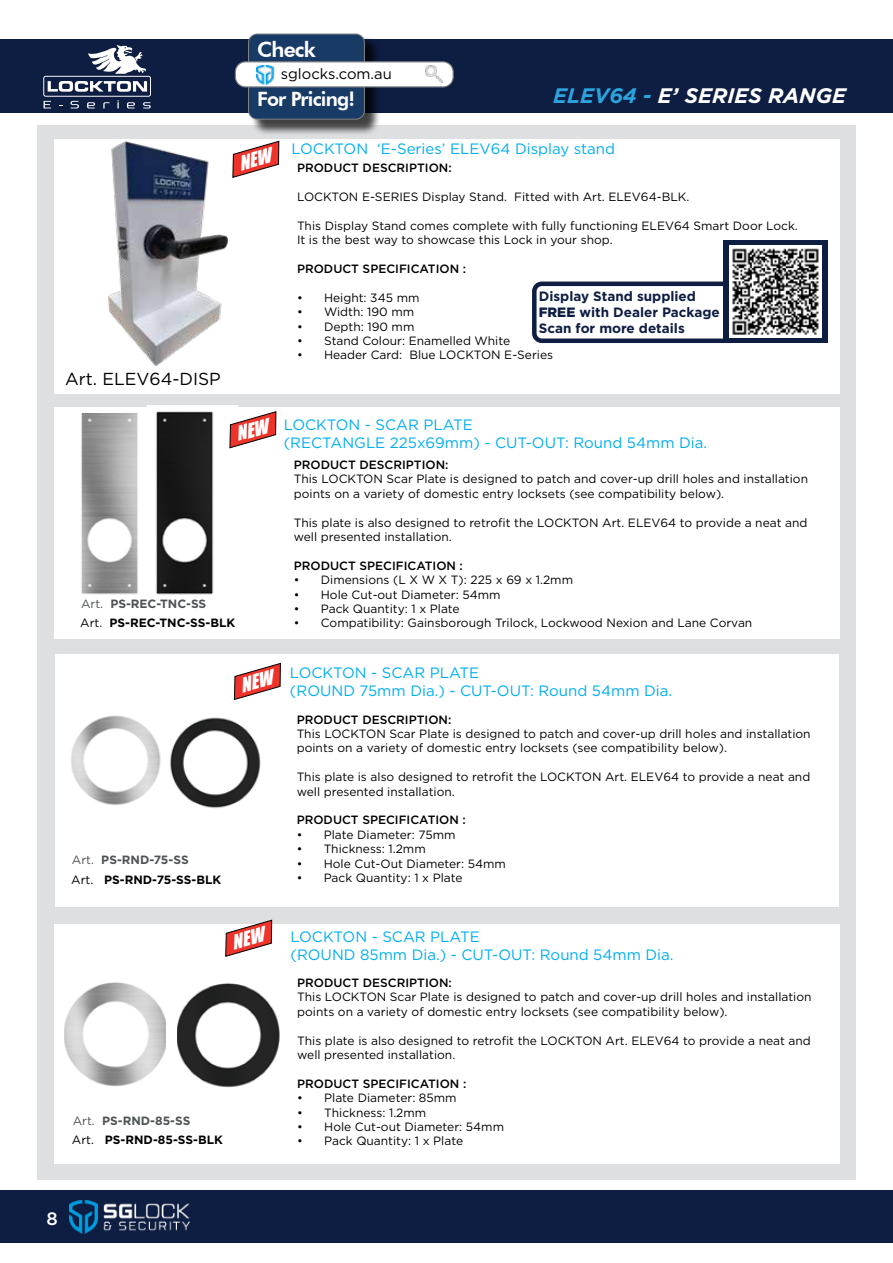
<style>
.page{position:relative;width:893px;height:1263px;background:#fff}
.page>*{position:absolute;margin:0;border:0;box-sizing:border-box;transform-origin:0 0}
.t1{font:italic 700 21px "Gotham";color:#fff}
.t2{font:800 21px "Futura BT";letter-spacing:-.04em;color:#fff}
.t3{font:800 19.8px "Futura BT";letter-spacing:-.04em;color:#fff}
.t4{font:500 18px "Gotham";color:#fff}
.t5{font:17.4px "Gotham";color:#000}
.t6{font:15px/18px "Gotham";color:#00aeef}
.t7{font:14.7px "Gotham";color:#000}
.t8{font:700 13.5px/16.2px "Gotham";color:#0e1d42}
.t9{font:12px/14.4px "Gotham";color:#000}
.t10{font:500 12px "Gotham";color:#000}
.t11{font:700 12px/19.4px "Gotham";color:#000}
.t12{font:700 12px "Gotham";color:#4f5355}
.s1{font-weight:400}
.s2{font-weight:400;color:#4f5355}
.s3{color:#4f5355}
.s4{color:#2ba4dd}
.s5{font-weight:900}
</style>
<div class="page">
<div style="left:0;top:39px;width:893px;height:74px;background:#0e1d42"></div>
<svg style="left:43px;top:45px;width:108px;height:63px"></svg>
<div style="left:38px;top:125px;width:818px;height:1054px;background:#dedfe0"></div>
<div style="left:54px;top:407px;width:785px;height:232px;background:#fff"></div>
<img style="left:81px;top:413px;width:57px;height:182px">
<div style="left:54px;top:139px;width:785px;height:255px;background:#fff"></div>
<div style="left:54px;top:924px;width:785px;height:239px;background:#fff"></div>
<div style="left:55px;top:654px;width:784px;height:253px;background:#fff"></div>
<img style="left:108px;top:142px;width:120px;height:224px">
<img style="left:148px;top:405px;width:90px;height:190px">
<img style="left:71px;top:715px;width:90px;height:90px">
<img style="left:170px;top:717px;width:91px;height:91px">
<img style="left:64px;top:982px;width:101px;height:104px">
<img style="left:178px;top:983px;width:101px;height:105px">
<div style="left:0;top:1190px;width:893px;height:53px;background:#0e1d42"></div>
<div style="left:723px;top:241px;width:104px;height:102px;background:#0e1d42"></div>
<svg style="left:532px;top:281px;width:191px;height:62px"></svg>
<img style="left:729px;top:246px;width:92px;height:92px">
<div style="left:250px;top:36px;width:131px;height:100px;background:#000;opacity:.75"></div>
<div style="left:249px;top:34px;width:115px;height:85px;background:#183b66;border-radius:9px"></div>
<div style="left:248px;top:34px;width:117px;height:86px;border:1px solid #808285;border-radius:9px"></div>
<div style="left:235px;top:62px;width:218px;height:25px;background:#fff;border-radius:10px"></div>
<div style="left:235px;top:61px;width:219px;height:26px;border:1px solid #808285;border-radius:10px"></div>
<img style="left:426px;top:65px;width:17px;height:17px">
<img style="left:256px;top:65px;width:19px;height:19px">
<img style="left:70px;top:1200px;width:120px;height:33px">
<svg style="left:232px;top:140px;width:47px;height:38px"></svg>
<svg style="left:229px;top:411px;width:47px;height:38px"></svg>
<svg style="left:234px;top:663px;width:47px;height:37px"></svg>
<svg style="left:225px;top:919px;width:47px;height:38px"></svg>
<h3 class="t5" style="left:65px;top:368px;width:157px">Art. ELEV64-DISP</h3>
<p class="t12" style="left:81px;top:596px;width:127px"><span class="s1">Art.</span> PS-REC-TNC-SS</p>
<p class="t11" style="left:80px;top:613px;width:157px"><span class="s1">Art.</span> PS-REC-TNC-SS-BLK</p>
<p class="t11" style="left:71px;top:850px;width:152px"><span class="s2">Art.</span> <span class="s3">PS-RND-75-SS<br></span><span class="s1">Art.</span> PS-RND-75-SS-BLK</p>
<p class="t11" style="left:72px;top:1111px;width:152px"><span class="s2">Art.</span> <span class="s3">PS-RND-85-SS<br></span><span class="s1">Art.</span> PS-RND-85-SS-BLK</p>
<h1 class="t2" style="left:257px;top:37px;width:60px">Check</h1>
<h2 class="t3" style="left:257px;top:87px;width:100px">For Pricing!</h2>
<p class="t7" style="left:281px;top:64px;width:113px">sglocks.com.au</p>
<h1 class="t1" style="left:553px;top:82px;width:295px"><span class="s4">ELEV64 -</span> E’ SERIES RANGE</h1>
<p class="t6" style="left:291px;top:139px;width:325px">LOCKTON ‘E-Series’ ELEV64 Display stand</p>
<p class="t10" style="left:297px;top:160px;width:156px">PRODUCT DESCRIPTION:</p>
<p class="t9" style="left:297px;top:189px;width:394px">LOCKTON E-SERIES Display Stand. Fitted with Art. ELEV64-BLK.</p>
<p class="t9" style="left:297px;top:218px;width:502px">This Display Stand comes complete with fully functioning ELEV64 Smart Door Lock.<br>It is the best way to showcase this Lock in your shop.</p>
<p class="t10" style="left:297px;top:261px;width:171px">PRODUCT SPECIFICATION :</p>
<p class="t9" style="left:297px;top:290px;width:124px">• Height: 345 mm</p>
<p class="t9" style="left:297px;top:304px;width:119px">• Width: 190 mm</p>
<p class="t9" style="left:297px;top:319px;width:119px">• Depth: 190 mm</p>
<p class="t9" style="left:297px;top:333px;width:215px">• Stand Colour: Enamelled White</p>
<p class="t9" style="left:297px;top:348px;width:258px">• Header Card: Blue LOCKTON E-Series</p>
<p class="t8" style="left:539px;top:288px;width:183px">Display Stand supplied<br><span class="s5">FREE</span> with Dealer Package<br>Scan for more details</p>
<p class="t6" style="left:293px;top:410px;width:238px">KEY TAG HOPPER *PERSPEX* -<br>420 KEY TAGS</p>
<p class="t10" style="left:294px;top:457px;width:156px">PRODUCT DESCRIPTION:</p>
<p class="t9" style="left:294px;top:472px;width:516px">This LOCKTON Scar Plate is designed to patch and cover-up drill holes and installation points on a variety of domestic entry locksets (see compatibility below).</p>
<p class="t9" style="left:294px;top:515px;width:515px">This plate is also designed to retrofit the LOCKTON Art. ELEV64 to provide a neat and well presented installation.</p>
<p class="t10" style="left:294px;top:558px;width:171px">PRODUCT SPECIFICATION :</p>
<p class="t9" style="left:294px;top:572px;width:281px">• Dimensions (L X W X T): 225 x 69 x 1.2mm</p>
<p class="t9" style="left:294px;top:587px;width:208px">• Hole Cut-out Diameter: 54mm</p>
<p class="t9" style="left:294px;top:601px;width:167px">• Pack Quantity: 1 x Plate</p>
<p class="t9" style="left:294px;top:616px;width:460px">• Compatibility: Gainsborough Trilock, Lockwood Nexion and Lane Corvan</p>
<p class="t6" style="left:284px;top:416px;width:425px">LOCKTON - SCAR PLATE<br>(RECTANGLE 225x69mm) - CUT-OUT: Round 54mm Dia.</p>
<p class="t6" style="left:290px;top:664px;width:384px">LOCKTON - SCAR PLATE<br>(ROUND 75mm Dia.) - CUT-OUT: Round 54mm Dia.</p>
<p class="t10" style="left:297px;top:711px;width:156px">PRODUCT DESCRIPTION:</p>
<p class="t9" style="left:297px;top:726px;width:515px">This LOCKTON Scar Plate is designed to patch and cover-up drill holes and installation points on a variety of domestic entry locksets (see compatibility below).</p>
<p class="t9" style="left:297px;top:769px;width:515px">This plate is also designed to retrofit the LOCKTON Art. ELEV64 to provide a neat and well presented installation.</p>
<p class="t10" style="left:297px;top:812px;width:171px">PRODUCT SPECIFICATION :</p>
<p class="t9" style="left:297px;top:827px;width:160px">• Plate Diameter: 75mm</p>
<p class="t9" style="left:297px;top:841px;width:131px">• Thickness: 1.2mm</p>
<p class="t9" style="left:297px;top:856px;width:211px">• Hole Cut-Out Diameter: 54mm</p>
<p class="t9" style="left:297px;top:870px;width:167px">• Pack Quantity: 1 x Plate</p>
<p class="t6" style="left:290px;top:927px;width:385px">LOCKTON - SCAR PLATE<br>(ROUND 85mm Dia.) - CUT-OUT: Round 54mm Dia.</p>
<p class="t10" style="left:297px;top:975px;width:156px">PRODUCT DESCRIPTION:</p>
<p class="t9" style="left:297px;top:990px;width:516px">This LOCKTON Scar Plate is designed to patch and cover-up drill holes and installation points on a variety of domestic entry locksets (see compatibility below).</p>
<p class="t9" style="left:297px;top:1033px;width:515px">This plate is also designed to retrofit the LOCKTON Art. ELEV64 to provide a neat and well presented installation.</p>
<p class="t10" style="left:297px;top:1076px;width:171px">PRODUCT SPECIFICATION :</p>
<p class="t9" style="left:297px;top:1090px;width:161px">• Plate Diameter: 85mm</p>
<p class="t9" style="left:297px;top:1105px;width:131px">• Thickness: 1.2mm</p>
<p class="t9" style="left:297px;top:1119px;width:208px">• Hole Cut-out Diameter: 54mm</p>
<p class="t9" style="left:297px;top:1134px;width:167px">• Pack Quantity: 1 x Plate</p>
<h3 class="t4" style="left:46px;top:1207px;width:13px">8</h3>
</div>
